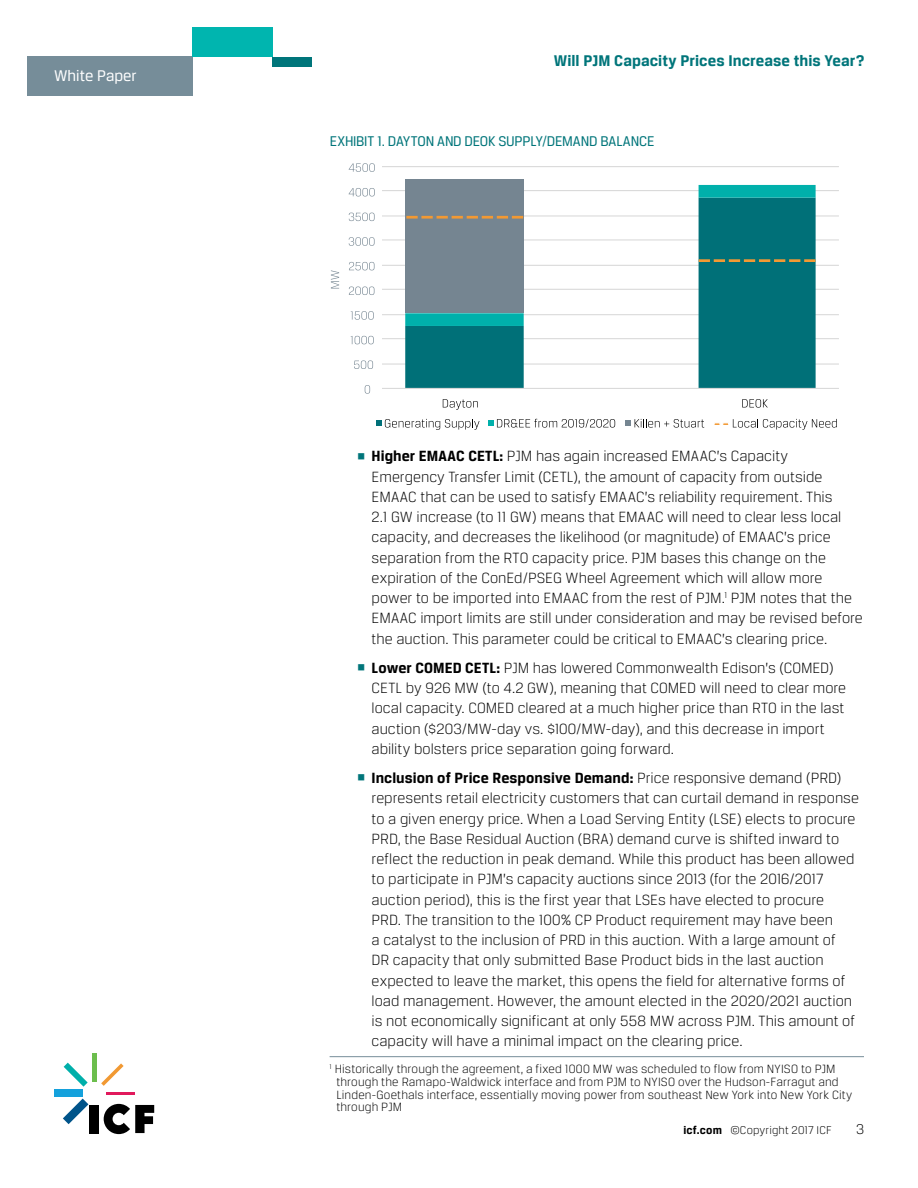
<style>
.page{position:relative;width:918px;height:1188px;background:#fff}
.page>*{position:absolute;margin:0;border:0;box-sizing:border-box;transform-origin:0 0}
.t1{font:700 16.5px "Breuer Text";color:#00757a}
.t2{font:16.5px "Breuer Text";color:#fff}
.t3{font:300 15.75px/20.2px "Breuer Text";color:#000}
.t4{font:15px "Breuer Text";letter-spacing:-.015em;color:#00757a}
.t5{font:300 15px "Breuer Text";color:#000}
.t6{font:300 12.75px/12.8px "Breuer Text";letter-spacing:.01em;color:#000}
.t7{font:300 12px "Breuer Text";letter-spacing:.01em;color:#000}
.s1{color:#00757a}
.s2{font-weight:700}
</style>
<div class="page">
<div style="left:27px;top:57px;width:165px;height:39px;background:#768d99"></div>
<div style="left:192px;top:27px;width:80px;height:30px;background:#00b5af"></div>
<div style="left:272px;top:57px;width:39px;height:10px;background:#00757a"></div>
<hr style="left:330px;top:1056px;width:534px;height:1px;background:#768d99">
<hr style="left:382px;top:166px;width:457px;height:1px;background:#d9d9d9">
<hr style="left:382px;top:190px;width:457px;height:1px;background:#d9d9d9">
<hr style="left:382px;top:215px;width:457px;height:2px;background:#d9d9d9">
<hr style="left:382px;top:239px;width:457px;height:1px;background:#d9d9d9">
<hr style="left:382px;top:265px;width:457px;height:1px;background:#d9d9d9">
<hr style="left:382px;top:289px;width:457px;height:1px;background:#d9d9d9">
<hr style="left:382px;top:314px;width:457px;height:1px;background:#d9d9d9">
<hr style="left:382px;top:338px;width:457px;height:1px;background:#d9d9d9">
<hr style="left:382px;top:363px;width:457px;height:2px;background:#d9d9d9">
<svg style="left:405px;top:326px;width:411px;height:62px;fill:#007078"></svg>
<svg style="left:405px;top:185px;width:411px;height:141px"></svg>
<div style="left:405px;top:179px;width:119px;height:134px;background:#758591"></div>
<hr style="left:382px;top:388px;width:457px;height:1px;background:#d9d9d9">
<svg style="left:365px;top:385px;width:5px;height:9px"></svg>
<svg style="left:354px;top:360px;width:19px;height:9px"></svg>
<svg style="left:351px;top:336px;width:23px;height:8px"></svg>
<svg style="left:351px;top:311px;width:23px;height:9px"></svg>
<svg style="left:349px;top:287px;width:25px;height:8px"></svg>
<svg style="left:349px;top:262px;width:25px;height:8px"></svg>
<svg style="left:349px;top:237px;width:26px;height:9px"></svg>
<svg style="left:349px;top:213px;width:26px;height:8px"></svg>
<svg style="left:349px;top:188px;width:26px;height:8px"></svg>
<svg style="left:349px;top:163px;width:26px;height:9px"></svg>
<svg style="left:443px;top:399px;width:35px;height:11px"></svg>
<svg style="left:742px;top:399px;width:26px;height:9px"></svg>
<svg style="left:406px;top:216px;width:117px;height:3px"></svg>
<svg style="left:699px;top:259px;width:116px;height:3px"></svg>
<svg style="left:376px;top:419px;width:104px;height:11px"></svg>
<svg style="left:488px;top:419px;width:127px;height:9px"></svg>
<svg style="left:714px;top:419px;width:123px;height:11px"></svg>
<svg style="left:626px;top:419px;width:78px;height:9px"></svg>
<svg style="left:331px;top:270px;width:8px;height:18px"></svg>
<div style="left:89px;top:1105px;width:10px;height:28px;background:#000"></div>
<svg style="left:63px;top:1099px;width:25px;height:25px"></svg>
<div style="left:54px;top:1090px;width:28px;height:7px;background:#14a1dc"></div>
<svg style="left:64px;top:1063px;width:24px;height:24px"></svg>
<hr style="left:92px;top:1053px;width:4px;height:28px;background:#6cbe4d">
<svg style="left:101px;top:1063px;width:23px;height:23px"></svg>
<hr style="left:106px;top:1092px;width:28px;height:2px;background:#e1195c">
<svg style="left:104px;top:1104px;width:50px;height:30px"></svg>
<p class="t2" style="left:54px;top:67px;width:84px">White Paper</p>
<p class="t1" style="left:554px;top:52px;width:312px">Will PJM Capacity Prices Increase this Year?</p>
<p class="t4" style="left:330px;top:133px;width:326px">EXHIBIT 1. DAYTON AND DEOK SUPPLY/DEMAND BALANCE</p>
<p class="t3" style="left:372px;top:446px;width:493px;text-indent:-15px"><span class="s1">▪</span> <span class="s2">Higher EMAAC CETL:</span> PJM has again increased EMAAC’s Capacity Emergency Transfer Limit (CETL), the amount of capacity from outside EMAAC that can be used to satisfy EMAAC’s reliability requirement. This<br>2.1 GW increase (to 11 GW) means that EMAAC will need to clear less local capacity, and decreases the likelihood (or magnitude) of EMAAC’s price separation from the RTO capacity price. PJM bases this change on the expiration of the ConEd/PSEG Wheel Agreement which will allow more power to be imported into EMAAC from the rest of PJM.<sup>1</sup> PJM notes that the EMAAC import limits are still under consideration and may be revised before the auction. This parameter could be critical to EMAAC’s clearing price.</p>
<p class="t3" style="left:372px;top:657px;width:476px;text-indent:-15px"><span class="s1">▪</span> <span class="s2">Lower COMED CETL:</span> PJM has lowered Commonwealth Edison’s (COMED)<br>CETL by 926 MW (to 4.2 GW), meaning that COMED will need to clear more local capacity. COMED cleared at a much higher price than RTO in the last auction ($203/MW-day vs. $100/MW-day), and this decrease in import ability bolsters price separation going forward.</p>
<p class="t3" style="left:372px;top:768px;width:489px;text-indent:-15px"><span class="s1">▪</span> <span class="s2">Inclusion of Price Responsive Demand:</span> Price responsive demand (PRD) represents retail electricity customers that can curtail demand in response to a given energy price. When a Load Serving Entity (LSE) elects to procure PRD, the Base Residual Auction (BRA) demand curve is shifted inward to reflect the reduction in peak demand. While this product has been allowed to participate in PJM’s capacity auctions since 2013 (for the 2016/2017 auction period), this is the first year that LSEs have elected to procure<br>PRD. The transition to the 100% CP Product requirement may have been<br>a catalyst to the inclusion of PRD in this auction. With a large amount of<br>DR capacity that only submitted Base Product bids in the last auction expected to leave the market, this opens the field for alternative forms of load management. However, the amount elected in the 2020/2021 auction is not economically significant at only 558 MW across PJM. This amount of capacity will have a minimal impact on the clearing price.</p>
<p class="t6" style="left:336px;top:1062px;width:518px;text-indent:-7px"><sup>1</sup> Historically through the agreement, a fixed 1000 MW was scheduled to flow from NYISO to PJM through the Ramapo-Waldwick interface and from PJM to NYISO over the Hudson-Farragut and Linden-Goethals interface, essentially moving power from southeast New York into New York City through PJM</p>
<p class="t7" style="left:683px;top:1124px;width:150px"><span class="s2">icf.com</span> ©Copyright 2017 ICF</p>
<p class="t5" style="left:856px;top:1121px;width:9px">3</p>
</div>
